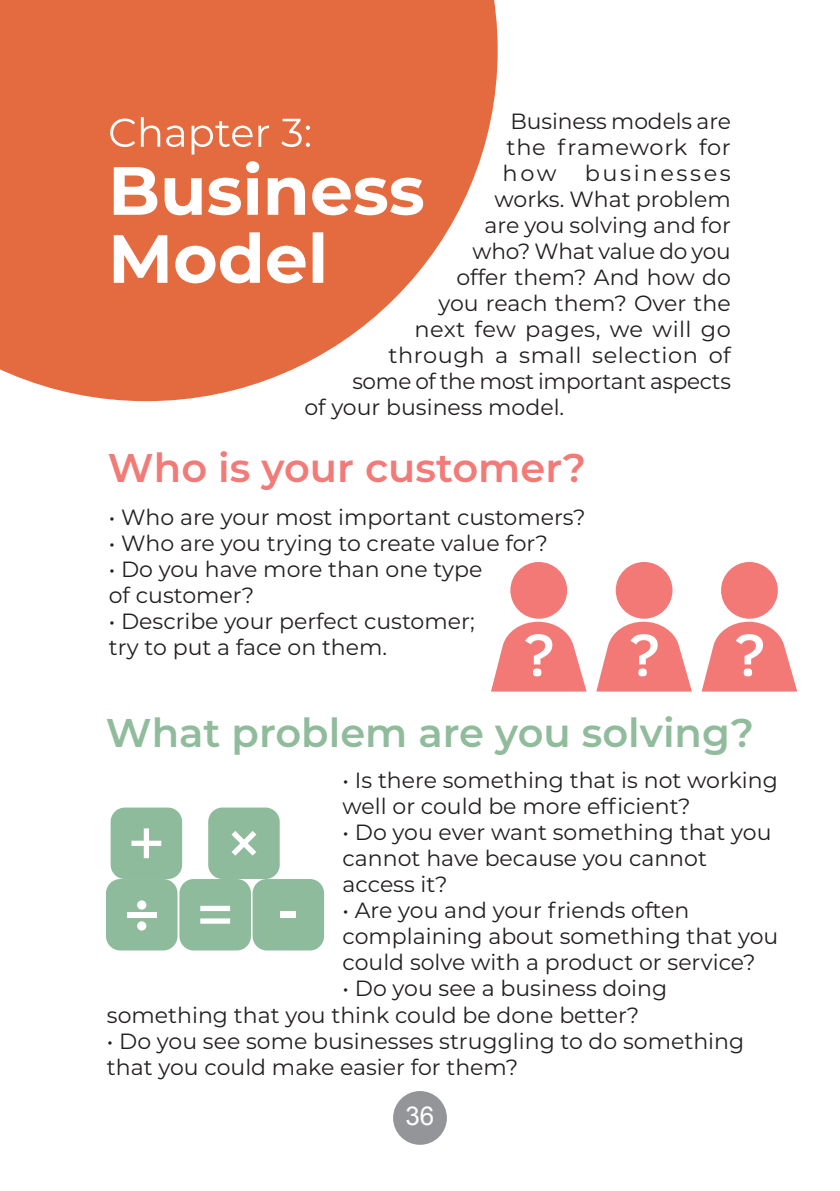
<style>
.page{position:relative;width:840px;height:1191px;background:#fff}
.page>*{position:absolute;margin:0;border:0;box-sizing:border-box;transform-origin:0 0}
.t1{font:600 40px "Montserrat";color:#90bc9c}
.t2{font:600 40px "Montserrat";color:#f27a77}
.t3{font:26px "Arial";color:#fff}
.basic{font:22px/26px "Montserrat";color:#231f20}
.basic-2{font:22px "Montserrat";letter-spacing:.025em;color:#231f20}
.basic-3{font:22px "Montserrat";letter-spacing:.02em;color:#231f20}
</style>
<div class="page">
<div style="left:510px;top:562px;width:57px;height:56px;background:#f27976;border-radius:50%"></div>
<svg style="left:491px;top:622px;width:95px;height:69px"></svg>
<div style="left:615px;top:562px;width:57px;height:56px;background:#f27976;border-radius:50%"></div>
<svg style="left:596px;top:622px;width:95px;height:69px"></svg>
<div style="left:720px;top:562px;width:57px;height:56px;background:#f27976;border-radius:50%"></div>
<svg style="left:701px;top:622px;width:95px;height:69px"></svg>
<div style="left:110px;top:807px;width:72px;height:72px;background:#8fbb9d;border-radius:14px"></div>
<div style="left:106px;top:879px;width:71px;height:71px;background:#8fbb9d;border-radius:14px"></div>
<div style="left:179px;top:879px;width:72px;height:71px;background:#8fbb9d;border-radius:14px"></div>
<div style="left:252px;top:879px;width:72px;height:71px;background:#8fbb9d;border-radius:14px"></div>
<div style="left:208px;top:807px;width:71px;height:72px;background:#8fbb9d;border-radius:14px"></div>
<svg style="left:131px;top:828px;width:30px;height:30px"></svg>
<svg style="left:231px;top:831px;width:25px;height:24px"></svg>
<div style="left:280px;top:911px;width:16px;height:7px;background:#fff"></div>
<div style="left:200px;top:918px;width:30px;height:5px;background:#fff"></div>
<div style="left:200px;top:905px;width:30px;height:6px;background:#fff"></div>
<div style="left:127px;top:913px;width:29px;height:5px;background:#fff"></div>
<div style="left:137px;top:900px;width:9px;height:9px;background:#fff;border-radius:50%"></div>
<div style="left:137px;top:921px;width:9px;height:9px;background:#fff;border-radius:50%"></div>
<svg style="left:0;top:0;width:497px;height:401px;fill:#e46b3f"></svg>
<div style="left:393px;top:1091px;width:53px;height:53px;background:#939598;border-radius:50%"></div>
<svg style="left:114px;top:232px;width:209px;height:51px"></svg>
<svg style="left:114px;top:161px;width:309px;height:54px"></svg>
<svg style="left:110px;top:117px;width:200px;height:37px;background:#e88460"></svg>
<p class="basic" style="left:502px;top:108px;width:230px;text-align:justify;text-indent:8px">Business models are the framework for how</p>
<p class="basic" style="left:494px;top:160px;width:238px;text-align:right">businesses<br>works. What problem</p>
<p class="basic" style="left:484px;top:212px;width:248px">are you solving and for</p>
<p class="basic" style="left:472px;top:238px;width:260px">who? What value do you</p>
<p class="basic" style="left:456px;top:264px;width:276px">offer them? And how do</p>
<p class="basic" style="left:438px;top:290px;width:294px">you reach them? Over the</p>
<p class="basic-3" style="left:414px;top:314px;width:318px">next few pages, we will go</p>
<p class="basic-2" style="left:388px;top:340px;width:344px">through a small selection of</p>
<p class="basic" style="left:352px;top:368px;width:380px">some of the most important aspects</p>
<p class="basic" style="left:304px;top:394px;width:261px">of your business model.</p>
<p class="t2" style="left:108px;top:439px;width:479px">Who is your customer?</p>
<p class="basic" style="left:109px;top:503px;width:478px">• Who are your most important customers?</p>
<p class="basic" style="left:109px;top:529px;width:440px">• Who are you trying to create value for?</p>
<p class="basic" style="left:109px;top:555px;width:375px">• Do you have more than one type of customer?</p>
<p class="basic" style="left:109px;top:607px;width:367px">• Describe your perfect customer; try to put a face on them.</p>
<p class="t1" style="left:106px;top:704px;width:649px">What problem are you solving?</p>
<p class="basic" style="left:342px;top:766px;width:436px">• Is there something that is not working well or could be more efficient?</p>
<p class="basic" style="left:342px;top:818px;width:430px">• Do you ever want something that you cannot have because you cannot access it?</p>
<p class="basic" style="left:342px;top:896px;width:437px">• Are you and your friends often complaining about something that you could solve with a product or service?</p>
<p class="basic" style="left:107px;top:974px;width:561px;line-height:26.8px;text-indent:235px">• Do you see a business doing something that you think could be done better?</p>
<p class="basic" style="left:107px;top:1027px;width:638px">• Do you see some businesses struggling to do something that you could make easier for them?</p>
<p class="t3" style="left:405px;top:1098px;width:30px">36</p>
</div>
